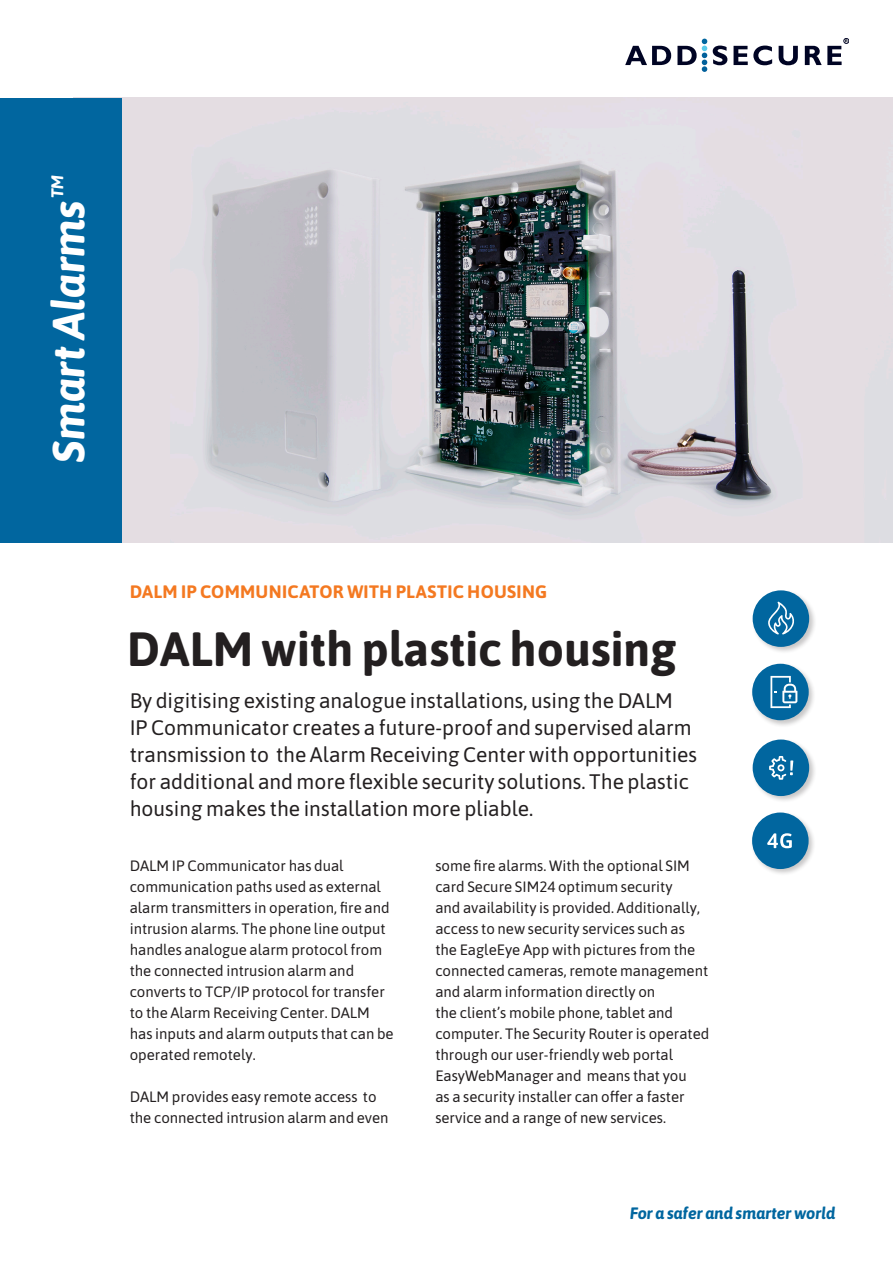
<style>
.page{position:relative;width:893px;height:1263px;background:#fff}
.page>*{position:absolute;margin:0;border:0;box-sizing:border-box;transform-origin:0 0}
.Headline2_AsapBd34_38{font:700 48px "Asap";color:#231f20}
.Category_AsapBoldItalic30_38{font:italic 700 45px "Asap";color:#fff}
.Preamble_Asap15_20{font:21px/27px "Asap";color:#231f20}
.Subheadline_AsapBold10_14{font:700 18px "Asap";letter-spacing:.015em;color:#f47921}
.t1{font:italic 700 16.5px "Asap";color:#01669f}
.BodyText_Asap10_14{font:15px/21px "Asap";color:#231f20}
</style>
<div class="page">
<svg style="left:625px;top:38px;width:224px;height:34px"></svg>
<img style="left:121px;top:98px;width:772px;height:444px">
<div style="left:0;top:98px;width:121px;height:444px;background:#01669f"></div>
<div style="left:751px;top:738px;width:66px;height:66px;background:#231f20;opacity:.25"></div>
<svg style="left:754px;top:741px;width:54px;height:53px;background:#3886b2"></svg>
<div style="left:753px;top:739px;width:56px;height:57px;border:3px solid #01669f;border-radius:50%"></div>
<div style="left:751px;top:589px;width:66px;height:66px;background:#231f20;opacity:.25"></div>
<div style="left:754px;top:592px;width:54px;height:53px;background:#01669f;border-radius:50%"></div>
<svg style="left:768px;top:602px;width:26px;height:32px"></svg>
<div style="left:753px;top:590px;width:56px;height:57px;border:3px solid #01669f;border-radius:50%"></div>
<div style="left:750px;top:662px;width:66px;height:66px;background:#231f20;opacity:.25"></div>
<div style="left:754px;top:665px;width:53px;height:54px;background:#01669f;border-radius:50%"></div>
<svg style="left:770px;top:676px;width:27px;height:32px"></svg>
<div style="left:752px;top:664px;width:57px;height:56px;border:3px solid #01669f;border-radius:50%"></div>
<div style="left:750px;top:811px;width:66px;height:66px;background:#231f20;opacity:.25"></div>
<div style="left:754px;top:814px;width:53px;height:53px;background:#01669f;border-radius:50%"></div>
<svg style="left:767px;top:833px;width:25px;height:15px"></svg>
<div style="left:752px;top:812px;width:57px;height:57px;border:3px solid #01669f;border-radius:50%"></div>
<p class="Category_AsapBoldItalic30_38" style="left:38px;top:463px;width:291px;rotate:-90deg">Smart Alarms<sup>™</sup></p>
<p class="Subheadline_AsapBold10_14" style="left:130px;top:579px;width:419px">DALM IP COMMUNICATOR WITH PLASTIC HOUSING</p>
<p class="Headline2_AsapBd34_38" style="left:127px;top:615px;width:551px">DALM with plastic housing</p>
<p class="Preamble_Asap15_20" style="left:130px;top:686px;width:569px">By digitising existing analogue installations, using the DALM<br>IP Communicator creates a future-proof and supervised alarm transmission to the Alarm Receiving Center with opportunities for additional and more flexible security solutions. The plastic housing makes the installation more pliable.</p>
<p class="BodyText_Asap10_14" style="left:130px;top:854px;width:265px">DALM IP Communicator has dual communication paths used as external alarm transmitters in operation, fire and intrusion alarms. The phone line output handles analogue alarm protocol from the connected intrusion alarm and converts to TCP/IP protocol for transfer to the Alarm Receiving Center. DALM has inputs and alarm outputs that can be operated remotely.</p>
<p class="BodyText_Asap10_14" style="left:130px;top:1085px;width:260px">DALM provides easy remote access to the connected intrusion alarm and even</p>
<p class="BodyText_Asap10_14" style="left:435px;top:854px;width:275px">some fire alarms. With the optional SIM card Secure SIM24 optimum security<br>and availability is provided. Additionally, access to new security services such as the EagleEye App with pictures from the connected cameras, remote management and alarm information directly on<br>the client’s mobile phone, tablet and computer. The Security Router is operated through our user-friendly web portal EasyWebManager and means that you<br>as a security installer can offer a faster service and a range of new services.</p>
<p class="t1" style="left:630px;top:1202px;width:207px">For a safer and smarter world</p>
</div>
